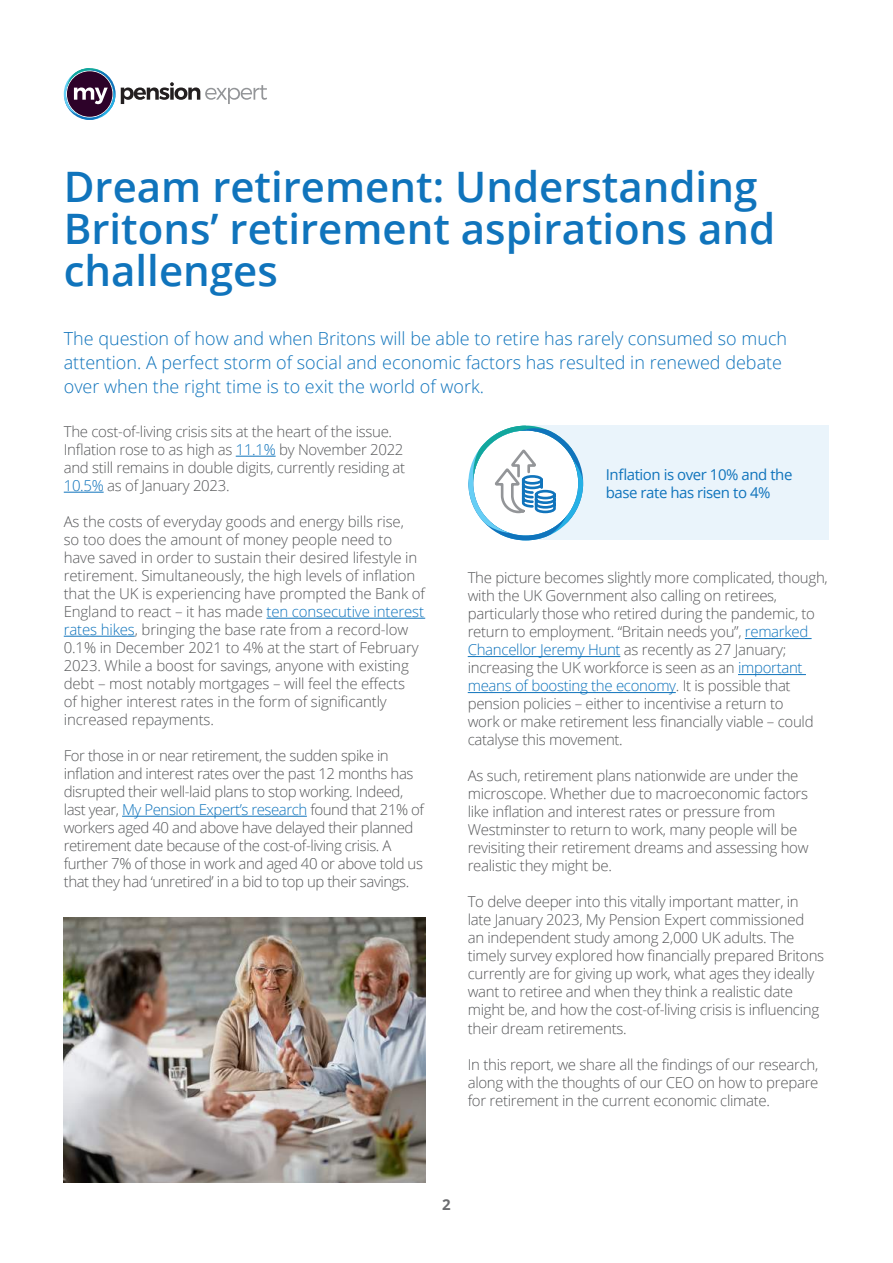
<style>
.page{position:relative;width:893px;height:1263px;background:#fff}
.page>*{position:absolute;margin:0;border:0;box-sizing:border-box;transform-origin:0 0}
.t1{font:600 42px/42px "Open Sans";color:#1074bc}
.t2{font:300 18px/24px "Open Sans";color:#1074bc}
.t3{font:300 15px/18px "Open Sans";letter-spacing:-.02em;color:#57585a}
.t4{font:15px/18px "Open Sans";letter-spacing:-.03em;color:#1074bc}
.t5{font:700 15px "Open Sans";color:#6c6d70}
.s1{color:#1074bc}
</style>
<div class="page">
<svg style="left:64px;top:68px;width:203px;height:52px"></svg>
<hr style="left:236px;top:456px;width:40px;height:1px;background:#1074bc">
<hr style="left:64px;top:492px;width:40px;height:1px;background:#1074bc">
<hr style="left:267px;top:618px;width:158px;height:1px;background:#1074bc">
<hr style="left:64px;top:636px;width:71px;height:1px;background:#1074bc">
<hr style="left:122px;top:816px;width:185px;height:1px;background:#1074bc">
<hr style="left:745px;top:638px;width:67px;height:1px;background:#1074bc">
<hr style="left:468px;top:656px;width:152px;height:1px;background:#1074bc">
<hr style="left:738px;top:674px;width:68px;height:1px;background:#1074bc">
<hr style="left:468px;top:692px;width:208px;height:1px;background:#1074bc">
<img style="left:64px;top:917px;width:361px;height:265px">
<div style="left:526px;top:426px;width:303px;height:114px;background:#eaf4fb"></div>
<svg style="left:468px;top:426px;width:115px;height:114px"></svg>
<h1 class="t1" style="left:64px;top:165px;width:713px">Dream retirement: Understanding<br>Britons’ retirement aspirations and challenges</h1>
<p class="t2" style="left:64px;top:326px;width:725px">The question of how and when Britons will be able to retire has rarely consumed so much attention. A perfect storm of social and economic factors has resulted in renewed debate over when the right time is to exit the world of work.</p>
<p class="t3" style="left:64px;top:422px;width:343px">The cost-of-living crisis sits at the heart of the issue.<br>Inflation rose to as high as <span class="s1">11.1%</span> by November 2022 and still remains in double digits, currently residing at <span class="s1">10.5%</span> as of January 2023.</p>
<p class="t3" style="left:64px;top:512px;width:363px">As the costs of everyday goods and energy bills rise,<br>so too does the amount of money people need to have saved in order to sustain their desired lifestyle in retirement. Simultaneously, the high levels of inflation that the UK is experiencing have prompted the Bank of England to react – it has made <span class="s1">ten consecutive interest rates hikes</span>, bringing the base rate from a record-low 0.1% in December 2021 to 4% at the start of February 2023. While a boost for savings, anyone with existing debt – most notably mortgages – will feel the effects<br>of higher interest rates in the form of significantly increased repayments.</p>
<p class="t3" style="left:64px;top:746px;width:362px">For those in or near retirement, the sudden spike in inflation and interest rates over the past 12 months has disrupted their well-laid plans to stop working. Indeed, last year, <span class="s1">My Pension Expert’s research</span> found that 21% of workers aged 40 and above have delayed their planned retirement date because of the cost-of-living crisis. A further 7% of those in work and aged 40 or above told us that they had ‘unretired’ in a bid to top up their savings.</p>
<p class="t4" style="left:606px;top:465px;width:188px">Inflation is over 10% and the base rate has risen to 4%</p>
<p class="t3" style="left:468px;top:569px;width:362px">The picture becomes slightly more complicated, though, with the UK Government also calling on retirees, particularly those who retired during the pandemic, to return to employment. “Britain needs you”, <span class="s1">remarked Chancellor Jeremy Hunt</span> as recently as 27 January; increasing the UK workforce is seen as an <span class="s1">important means of boosting the economy</span>. It is possible that pension policies – either to incentivise a return to<br>work or make retirement less financially viable – could catalyse this movement.</p>
<p class="t3" style="left:468px;top:767px;width:342px">As such, retirement plans nationwide are under the microscope. Whether due to macroeconomic factors like inflation and interest rates or pressure from Westminster to return to work, many people will be revisiting their retirement dreams and assessing how realistic they might be.</p>
<p class="t3" style="left:468px;top:893px;width:358px">To delve deeper into this vitally important matter, in late January 2023, My Pension Expert commissioned an independent study among 2,000 UK adults. The timely survey explored how financially prepared Britons currently are for giving up work, what ages they ideally want to retiree and when they think a realistic date might be, and how the cost-of-living crisis is influencing their dream retirements.</p>
<p class="t3" style="left:468px;top:1055px;width:352px;text-align:justify">In this report, we share all the findings of our research, along with the thoughts of our CEO on how to prepare for retirement in the current economic climate.</p>
<p class="t5" style="left:442px;top:1193px;width:10px">2</p>
</div>
